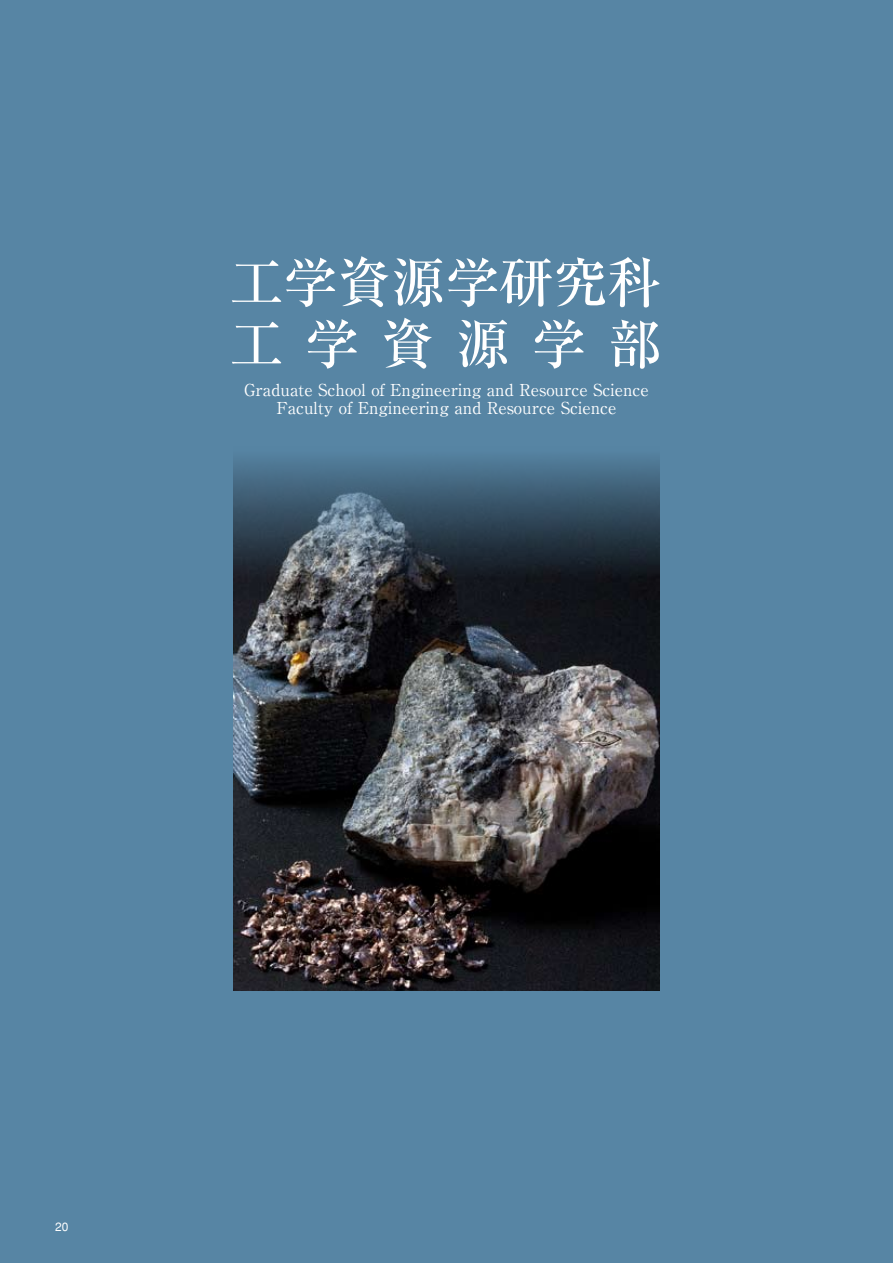
<style>
.page{position:relative;width:893px;height:1263px;background:#5785a4}
.page>*{position:absolute;margin:0;border:0;box-sizing:border-box;transform-origin:0 0}
.t1{font:500 54px/61.5px "Ryumin";color:#fff}
.t2{font:16.5px/18px "Ryumin";color:#fff;text-align:center}
.t3{font:500 12px "Gothic BBB";color:#fff}
</style>
<div class="page">
<img style="left:234px;top:459px;width:425px;height:532px">
<h1 class="t1" style="left:229px;top:250px;width:433px">工学資源学研究科工学資源学部</h1>
<p class="t2" style="left:244px;top:380px;width:406px">Graduate School of Engineering and Resource Science<br>Faculty of Engineering and Resource Science</p>
<p class="t3" style="left:55px;top:1220px;width:15px">20</p>
</div>
